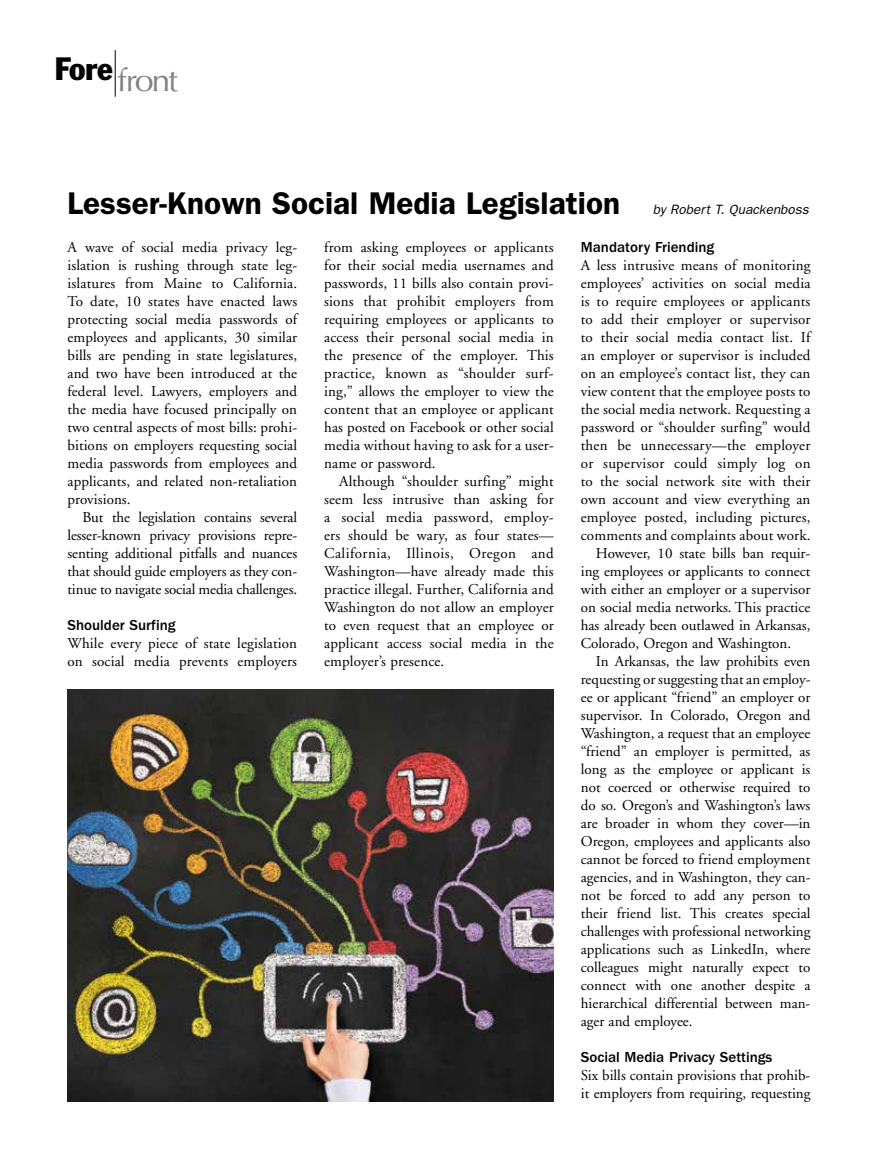
<style>
.page{position:relative;width:878px;height:1175px;background:#fff}
.page>*{position:absolute;margin:0;border:0;box-sizing:border-box;transform-origin:0 0}
.t1{font:31.8px "Optima LT Std";letter-spacing:-.065em;color:#808285;scale:1.07 1}
.t2{font:600 31.5px "Franklin Gothic";color:#000}
.t3{font:15px/18px "Adobe Garamond";color:#000;text-align:justify}
.t4{font:500 15px "Franklin Gothic";color:#000}
.t5{font:italic 13.5px "Franklin Gothic";color:#000}
</style>
<div class="page">
<img style="left:68px;top:689px;width:486px;height:412px">
<hr style="left:115px;top:50px;width:1px;height:47px;background:#000">
<h1 class="t1" style="left:55px;top:62px;width:116px"><sup>Fore</sup> front</h1>
<h2 class="t2" style="left:68px;top:185px;width:554px">Lesser-Known Social Media Legislation</h2>
<p class="t4" style="left:580px;top:239px;width:135px">Mandatory Friending</p>
<p class="t3" style="left:580px;top:257px;width:231px">A less intrusive means of monitoring</p>
<p class="t3" style="left:580px;top:275px;width:231px">employees’ activities on social media</p>
<p class="t3" style="left:580px;top:293px;width:231px">is to require employees or applicants</p>
<p class="t3" style="left:580px;top:311px;width:231px">to add their employer or supervisor</p>
<p class="t3" style="left:580px;top:329px;width:231px">to their social media contact list. If</p>
<p class="t3" style="left:580px;top:347px;width:231px">an employer or supervisor is included</p>
<p class="t3" style="left:580px;top:365px;width:231px">on an employee’s contact list, they can</p>
<p class="t3" style="left:580px;top:383px;width:231px">view content that the employee posts to</p>
<p class="t3" style="left:580px;top:401px;width:231px">the social media network. Requesting a</p>
<p class="t3" style="left:580px;top:419px;width:231px">password or “shoulder surfing” would</p>
<p class="t3" style="left:580px;top:437px;width:231px">then be unnecessary—the employer</p>
<p class="t3" style="left:580px;top:455px;width:231px">or supervisor could simply log on</p>
<p class="t3" style="left:580px;top:473px;width:231px">to the social network site with their</p>
<p class="t3" style="left:580px;top:491px;width:231px">own account and view everything an</p>
<p class="t3" style="left:580px;top:509px;width:231px">employee posted, including pictures,</p>
<p class="t3" style="left:580px;top:527px;width:231px">comments and complaints about work.</p>
<p class="t3" style="left:596px;top:545px;width:216px">However, 10 state bills ban requir-</p>
<p class="t3" style="left:580px;top:563px;width:231px">ing employees or applicants to connect</p>
<p class="t3" style="left:580px;top:581px;width:231px">with either an employer or a supervisor</p>
<p class="t3" style="left:580px;top:599px;width:231px">on social media networks. This practice</p>
<p class="t3" style="left:580px;top:617px;width:231px">has already been outlawed in Arkansas,</p>
<p class="t3" style="left:580px;top:635px;width:212px">Colorado, Oregon and Washington.</p>
<p class="t3" style="left:596px;top:653px;width:216px">In Arkansas, the law prohibits even</p>
<p class="t3" style="left:580px;top:671px;width:231px">requesting or suggesting that an employ-</p>
<p class="t3" style="left:580px;top:689px;width:231px">ee or applicant “friend” an employer or</p>
<p class="t3" style="left:580px;top:707px;width:231px">supervisor. In Colorado, Oregon and</p>
<p class="t3" style="left:580px;top:725px;width:231px">Washington, a request that an employee</p>
<p class="t3" style="left:580px;top:743px;width:231px">“friend” an employer is permitted, as</p>
<p class="t3" style="left:580px;top:761px;width:231px">long as the employee or applicant is</p>
<p class="t3" style="left:580px;top:779px;width:231px">not coerced or otherwise required to</p>
<p class="t3" style="left:580px;top:797px;width:231px">do so. Oregon’s and Washington’s laws</p>
<p class="t3" style="left:580px;top:815px;width:231px">are broader in whom they cover—in</p>
<p class="t3" style="left:580px;top:833px;width:231px">Oregon, employees and applicants also</p>
<p class="t3" style="left:580px;top:851px;width:231px">cannot be forced to friend employment</p>
<p class="t3" style="left:580px;top:869px;width:231px">agencies, and in Washington, they can-</p>
<p class="t3" style="left:580px;top:887px;width:231px">not be forced to add any person to</p>
<p class="t3" style="left:580px;top:905px;width:231px">their friend list. This creates special</p>
<p class="t3" style="left:580px;top:923px;width:231px">challenges with professional networking</p>
<p class="t3" style="left:580px;top:941px;width:231px">applications such as LinkedIn, where</p>
<p class="t3" style="left:580px;top:959px;width:231px">colleagues might naturally expect to</p>
<p class="t3" style="left:580px;top:977px;width:231px">connect with one another despite a</p>
<p class="t3" style="left:580px;top:995px;width:231px">hierarchical differential between man-</p>
<p class="t3" style="left:580px;top:1013px;width:113px">ager and employee.</p>
<p class="t4" style="left:580px;top:1049px;width:193px">Social Media Privacy Settings</p>
<p class="t3" style="left:580px;top:1067px;width:231px">Six bills contain provisions that prohib&shy;it employers from requiring, requesting</p>
<p class="t5" style="left:652px;top:202px;width:158px">by Robert T. Quackenboss</p>
<p class="t3" style="left:68px;top:239px;width:231px">A wave of social media privacy leg&shy;islation is rushing through state leg&shy;islatures from Maine to California.<br>To date, 10 states have enacted laws protecting social media passwords of employees and applicants, 30 similar bills are pending in state legislatures, and two have been introduced at the federal level. Lawyers, employers and the media have focused principally on two central aspects of most bills: prohi&shy;bitions on employers requesting social media passwords from employees and applicants, and related non-retaliation provisions.</p>
<p class="t3" style="left:68px;top:509px;width:231px;text-indent:15px">But the legislation contains several lesser-known privacy provisions repre&shy;senting additional pitfalls and nuances that should guide employers as they con&shy;tinue to navigate social media challenges.</p>
<p class="t4" style="left:68px;top:617px;width:109px">Shoulder Surfing</p>
<p class="t3" style="left:68px;top:635px;width:231px">While every piece of state legislation on social media prevents employers</p>
<p class="t3" style="left:324px;top:239px;width:231px">from asking employees or applicants for their social media usernames and passwords, 11 bills also contain provi&shy;sions that prohibit employers from requiring employees or applicants to access their personal social media in the presence of the employer. This practice, known as “shoulder surf&shy;ing,” allows the employer to view the content that an employee or applicant has posted on Facebook or other social media without having to ask for a user&shy;name or password.</p>
<p class="t3" style="left:324px;top:473px;width:231px;text-indent:15px">Although “shoulder surfing” might seem less intrusive than asking for a social media password, employ&shy;ers should be wary, as four states— California, Illinois, Oregon and Washington—have already made this practice illegal. Further, California and Washington do not allow an employer to even request that an employee or applicant access social media in the employer’s presence.</p>
</div>
